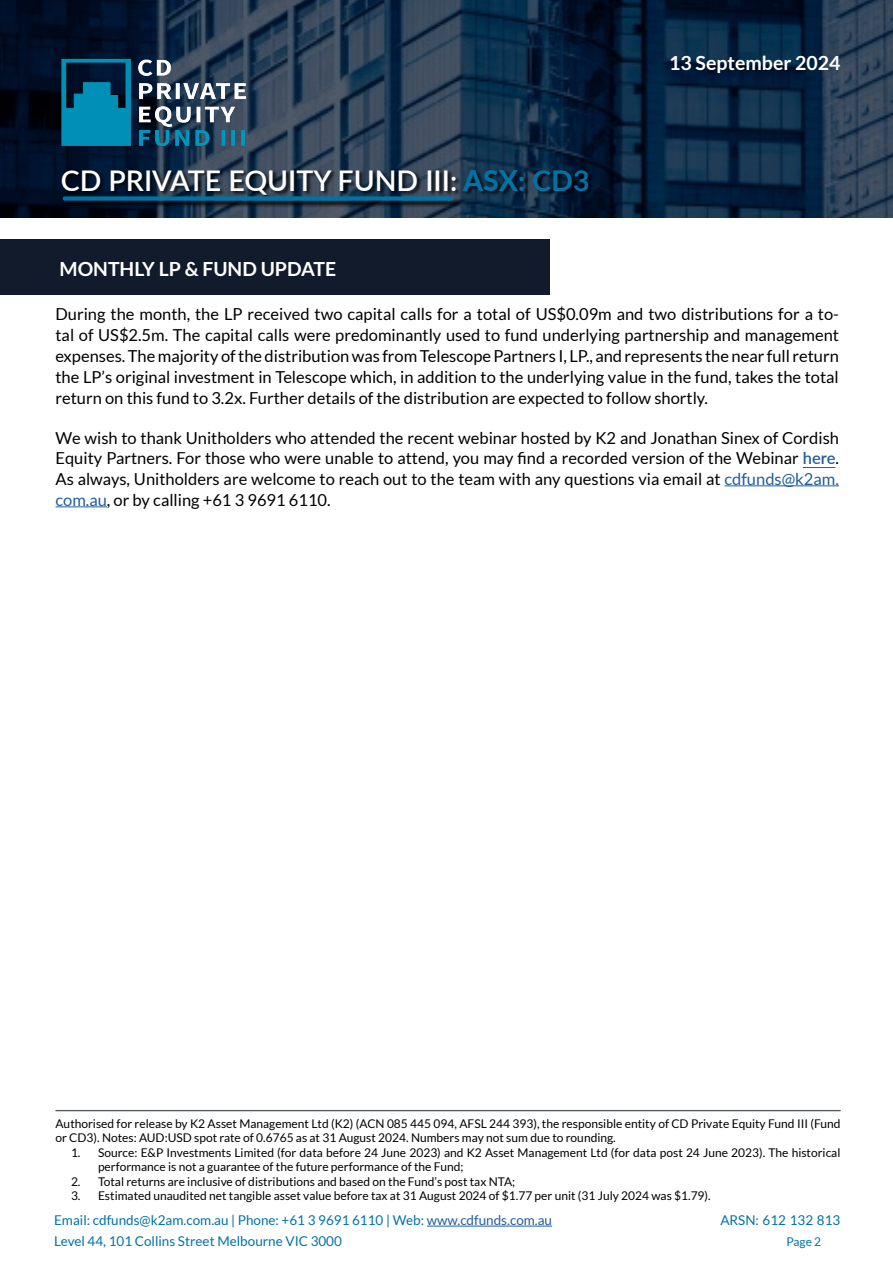
<style>
.page{position:relative;width:893px;height:1263px;background:#fff}
.page>*{position:absolute;margin:0;border:0;box-sizing:border-box;transform-origin:0 0}
.t1{font:600 28.5px "Lato";color:#fff}
.t2{font:700 19.5px "Lato";color:#fff}
.t3{font:16.5px/21px "Lato";color:#000;text-align:justify}
.t4{font:13.5px "Lato";color:#0073a5}
.t5{font:12px/14.4px "Lato";color:#000}
.t6{font:12px "Lato";color:#0073a5}
.s1{font-weight:800;color:#0073a5}
.s2{font-weight:700;color:#0073a5}
.s3{font-weight:600;color:#215e9e}
.s4{color:#215e9e}
</style>
<div class="page">
<svg style="left:0;top:0;width:893px;height:218px;background:#132a43"></svg>
<div style="left:62px;top:170px;width:531px;height:30px;background:#000;opacity:.75"></div>
<div style="left:64px;top:198px;width:396px;height:10px;background:#000;opacity:.75"></div>
<div style="left:65px;top:196px;width:386px;height:5px;background:#0073a5"></div>
<img style="left:57px;top:54px;width:209px;height:110px">
<hr style="left:427px;top:1226px;width:125px;height:1px;background:#215e9e">
<div style="left:0;top:240px;width:550px;height:55px;background:#111b2b"></div>
<hr style="left:803px;top:467px;width:32px;height:1px;background:#215e9e">
<hr style="left:725px;top:485px;width:114px;height:1px;background:#215e9e">
<hr style="left:56px;top:506px;width:51px;height:1px;background:#215e9e">
<hr style="left:56px;top:1110px;width:785px;height:1px;background:#54595e">
<h1 class="t1" style="left:61px;top:160px;width:530px">CD PRIVATE EQUITY FUND III: <span class="s1">ASX:</span> <span class="s2">CD3</span></h1>
<p class="t2" style="left:669px;top:51px;width:173px">13 September 2024</p>
<p class="t2" style="left:60px;top:258px;width:278px">MONTHLY LP &amp; FUND UPDATE</p>
<p class="t3" style="left:56px;top:304px;width:785px">During the month, the LP received two capital calls for a total of US$0.09m and two distributions for a to&shy;tal of US$2.5m. The capital calls were predominantly used to fund underlying partnership and management expenses. The majority of the distribution was from Telescope Partners I, LP., and represents the near full return the LP’s original investment in Telescope which, in addition to the underlying value in the fund, takes the total return on this fund to 3.2x. Further details of the distribution are expected to follow shortly.</p>
<p class="t3" style="left:55px;top:428px;width:785px;line-height:20.5px">We wish to thank Unitholders who attended the recent webinar hosted by K2 and Jonathan Sinex of Cordish Equity Partners. For those who were unable to attend, you may find a recorded version of the Webinar <span class="s3">here</span>.<br>As always, Unitholders are welcome to reach out to the team with any questions via email at <span class="s4">cdfunds@k2am. com.au</span>, or by calling +61 3 9691 6110.</p>
<p class="t5" style="left:55px;top:1116px;width:786px">Authorised for release by K2 Asset Management Ltd (K2) (ACN 085 445 094, AFSL 244 393), the responsible entity of CD Private Equity Fund III (Fund or CD3). Notes: AUD:USD spot rate of 0.6765 as at 31 August 2024. Numbers may not sum due to rounding.</p>
<p class="t5" style="left:98px;top:1145px;width:744px;text-indent:-27px">1. Source: E&amp;P Investments Limited (for data before 24 June 2023) and K2 Asset Management Ltd (for data post 24 June 2023). The historical performance is not a guarantee of the future performance of the Fund;</p>
<p class="t5" style="left:71px;top:1174px;width:446px">2. Total returns are inclusive of distributions and based on the Fund’s post tax NTA;</p>
<p class="t5" style="left:71px;top:1188px;width:641px">3. Estimated unaudited net tangible asset value before tax at 31 August 2024 of $1.77 per unit (31 July 2024 was $1.79).</p>
<p class="t4" style="left:54px;top:1213px;width:499px">Email: cdfunds@k2am.com.au | Phone: +61 3 9691 6110 | Web: <span class="s4">www.cdfunds.com.au</span></p>
<p class="t4" style="left:720px;top:1213px;width:122px">ARSN: 612 132 813</p>
<p class="t4" style="left:54px;top:1234px;width:289px">Level 44, 101 Collins Street Melbourne VIC 3000</p>
<p class="t6" style="left:786px;top:1235px;width:36px">Page 2</p>
</div>
